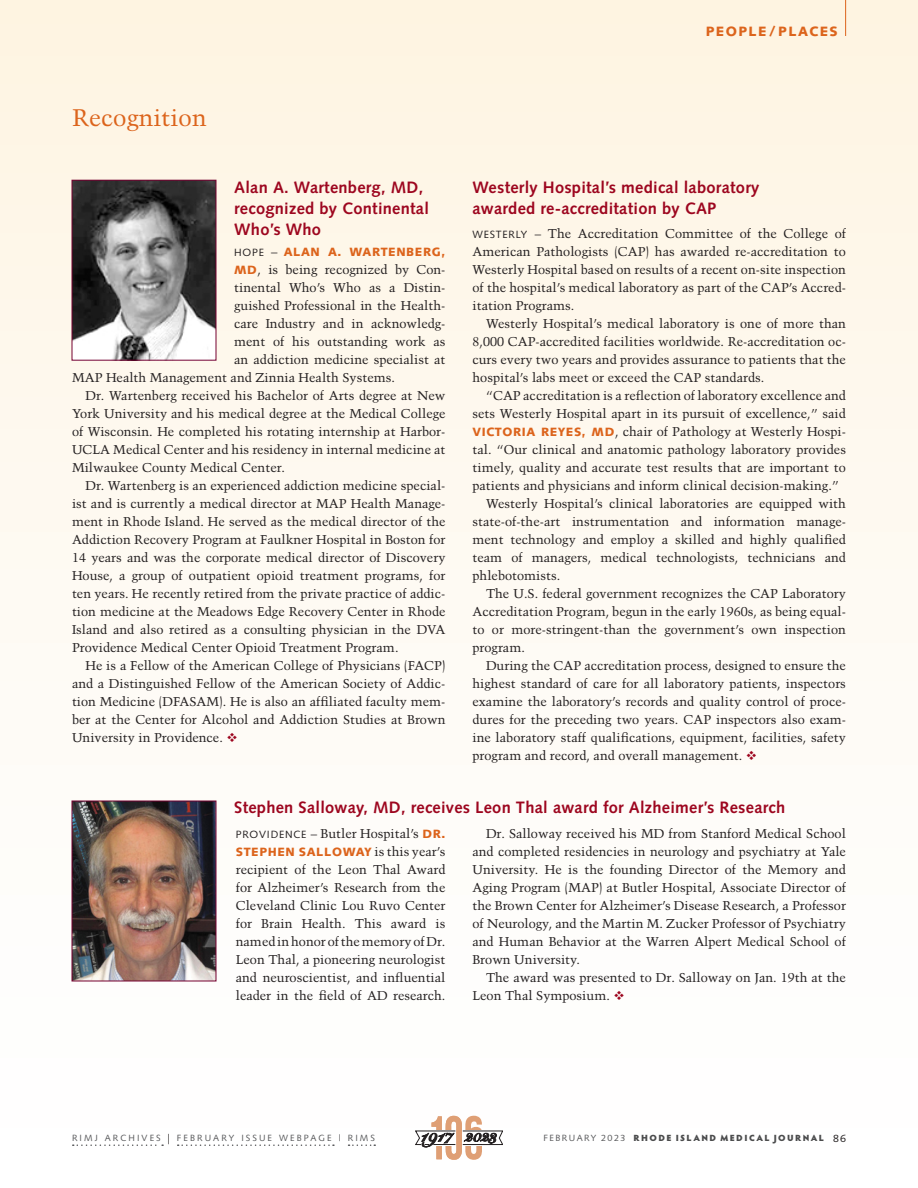
<style>
.page{position:relative;width:918px;height:1188px;background:#fff}
.page>*{position:absolute;margin:0;border:0;box-sizing:border-box;transform-origin:0 0}
.PEOPLE_TITLE-16_oran{font:24px "Trump Mediaeval";color:#dc641c}
.People_Headline-red{font:700 16.5px/21px "Syntax";letter-spacing:.015em;color:#9d061f}
.t1{font:900 13.5px "Syntax";letter-spacing:.1em;color:#dc641c}
.People_text__8_5_12{font:12.75px/18px "Trump Mediaeval";color:#231f20;text-align:justify}
.People_text_1st_line{font:12.75px/18px "Trump Mediaeval";color:#231f20;text-align:justify}
.People_text_1st_line-2{font:900 12px "Syntax";letter-spacing:.05em;color:#dc641c}
.t2{font:900 9px "Hypatia Sans Pro";letter-spacing:.16em;color:#4b4c4d}
.t3{font:9px "Syntax";letter-spacing:.23em;color:#57585a}
.s1{font-weight:400;font-size:10.5px;color:#231f20}
.s2{font-family:"Trump Mediaeval";font-weight:400;font-size:12.75px;color:#231f20}
.s3{font-family:"Syntax";font-weight:900;font-size:12px;color:#dc641c}
.s4{color:#9d061f}
.s5{font-family:"Syntax";font-size:10.5px}
.s6{font-size:13.5px;color:#231f20}
.s7{font-family:"Syntax";font-weight:400;color:#57585a}
.s8{font-family:"Syntax";font-weight:400;font-size:10.5px;color:#231f20}
</style>
<div class="page">
<div style="left:0;top:0;width:918px;height:1188px;background:linear-gradient(to bottom,#fef4e2,#feffff)"></div>
<img style="left:74px;top:182px;width:140px;height:176px">
<div style="left:72px;top:180px;width:144px;height:180px;border:1px solid #750130"></div>
<img style="left:74px;top:803px;width:140px;height:176px">
<div style="left:72px;top:801px;width:144px;height:180px;border:1px solid #750130"></div>
<hr style="left:845px;top:0;width:1px;height:36px;background:#dc641c">
<svg style="left:73px;top:1144px;width:90px;height:2px"></svg>
<svg style="left:178px;top:1144px;width:156px;height:2px"></svg>
<svg style="left:349px;top:1144px;width:26px;height:2px"></svg>
<svg style="left:415px;top:1116px;width:88px;height:44px"></svg>
<p class="PEOPLE_TITLE-16_oran" style="left:72px;top:103px;width:136px">Recognition</p>
<p class="t1" style="left:706px;top:24px;width:134px">PEOPLE / PLACES</p>
<p class="People_Headline-red" style="left:234px;top:176px;width:196px">Alan A. Wartenberg, MD, recognized by Continental<br>Who’s Who</p>
<p class="People_text_1st_line-2" style="left:234px;top:244px;width:213px"><span class="s1">HOPE</span> <span class="s2">–</span> ALAN A. WARTENBERG,</p>
<p class="People_text_1st_line" style="left:234px;top:260px;width:213px"><span class="s3">MD</span>, is being recognized by Con-</p>
<p class="People_text_1st_line" style="left:234px;top:278px;width:213px">tinental Who’s Who as a Distin-</p>
<p class="People_text_1st_line" style="left:234px;top:296px;width:213px">guished Professional in the Health-</p>
<p class="People_text_1st_line" style="left:234px;top:314px;width:213px">care Industry and in acknowledg-</p>
<p class="People_text_1st_line" style="left:234px;top:332px;width:213px">ment of his outstanding work as</p>
<p class="People_text_1st_line" style="left:234px;top:350px;width:213px">an addiction medicine specialist at</p>
<p class="People_text_1st_line" style="left:72px;top:368px;width:324px">MAP Health Management and Zinnia Health Systems.</p>
<p class="People_text__8_5_12" style="left:72px;top:386px;width:375px;text-indent:14px">Dr. Wartenberg received his Bachelor of Arts degree at New York University and his medical degree at the Medical College of Wisconsin. He completed his rotating internship at Harbor-UCLA Medical Center and his residency in internal medicine at Milwaukee County Medical Center.</p>
<p class="People_text__8_5_12" style="left:72px;top:476px;width:375px;text-indent:14px">Dr. Wartenberg is an experienced addiction medicine special&shy;ist and is currently a medical director at MAP Health Manage&shy;ment in Rhode Island. He served as the medical director of the Addiction Recovery Program at Faulkner Hospital in Boston for 14 years and was the corporate medical director of Discovery House, a group of outpatient opioid treatment programs, for ten years. He recently retired from the private practice of addic&shy;tion medicine at the Meadows Edge Recovery Center in Rhode Island and also retired as a consulting physician in the DVA Providence Medical Center Opioid Treatment Program.</p>
<p class="People_text__8_5_12" style="left:72px;top:656px;width:375px;text-indent:14px">He is a Fellow of the American College of Physicians (FACP) and a Distinguished Fellow of the American Society of Addic&shy;tion Medicine (DFASAM). He is also an affiliated faculty mem&shy;ber at the Center for Alcohol and Addiction Studies at Brown University in Providence. <span class="s4">❖</span></p>
<p class="People_Headline-red" style="left:472px;top:176px;width:288px">Westerly Hospital’s medical laboratory awarded re-accreditation by CAP</p>
<p class="People_text_1st_line" style="left:472px;top:224px;width:375px"><span class="s5">WESTERLY</span> – The Accreditation Committee of the College of American Pathologists (CAP) has awarded re-accreditation to Westerly Hospital based on results of a recent on-site inspection of the hospital’s medical laboratory as part of the CAP’s Accred&shy;itation Programs.</p>
<p class="People_text__8_5_12" style="left:472px;top:314px;width:375px;text-indent:14px">Westerly Hospital’s medical laboratory is one of more than 8,000 CAP-accredited facilities worldwide. Re-accreditation oc&shy;curs every two years and provides assurance to patients that the hospital’s labs meet or exceed the CAP standards.</p>
<p class="People_text__8_5_12" style="left:472px;top:386px;width:375px;text-indent:14px">“CAP accreditation is a reflection of laboratory excellence and sets Westerly Hospital apart in its pursuit of excellence,” said <span class="s3">VICTORIA REYES, MD</span>, chair of Pathology at Westerly Hospi&shy;tal. “Our clinical and anatomic pathology laboratory provides timely, quality and accurate test results that are important to patients and physicians and inform clinical decision-making.”</p>
<p class="People_text__8_5_12" style="left:472px;top:494px;width:375px;text-indent:14px">Westerly Hospital’s clinical laboratories are equipped with state-of-the-art instrumentation and information manage&shy;ment technology and employ a skilled and highly qualified team of managers, medical technologists, technicians and phlebotomists.</p>
<p class="People_text__8_5_12" style="left:472px;top:584px;width:375px;text-indent:14px">The U.S. federal government recognizes the CAP Laboratory Accreditation Program, begun in the early 1960s, as being equal&shy;to or more-stringent-than the government’s own inspection program.</p>
<p class="People_text__8_5_12" style="left:472px;top:656px;width:375px;text-indent:14px">During the CAP accreditation process, designed to ensure the highest standard of care for all laboratory patients, inspectors examine the laboratory’s records and quality control of proce&shy;dures for the preceding two years. CAP inspectors also exam&shy;ine laboratory staff qualifications, equipment, facilities, safety program and record, and overall management. <span class="s4">❖</span></p>
<p class="People_Headline-red" style="left:234px;top:797px;width:553px">Stephen Salloway, MD, receives Leon Thal award for Alzheimer’s Research</p>
<p class="People_text_1st_line" style="left:236px;top:824px;width:211px"><span class="s5">PROVIDENCE</span> – Butler Hospital’s <span class="s3">DR.</span></p>
<p class="People_text_1st_line-2" style="left:236px;top:845px;width:211px">STEPHEN SALLOWAY <span class="s2">is this year’s</span></p>
<p class="People_text_1st_line" style="left:236px;top:860px;width:211px">recipient of the Leon Thal Award for Alzheimer’s Research from the Cleveland Clinic Lou Ruvo Center for Brain Health. This award is named in honor of the memory of Dr.<br>Leon Thal, a pioneering neurologist and neuroscientist, and influential leader in the field of AD research.</p>
<p class="People_text__8_5_12" style="left:472px;top:824px;width:375px;text-indent:14px">Dr. Salloway received his MD from Stanford Medical School and completed residencies in neurology and psychiatry at Yale University. He is the founding Director of the Memory and Aging Program (MAP) at Butler Hospital, Associate Director of the Brown Center for Alzheimer’s Disease Research, a Professor of Neurology, and the Martin M. Zucker Professor of Psychiatry and Human Behavior at the Warren Alpert Medical School of Brown University.</p>
<p class="People_text__8_5_12" style="left:472px;top:968px;width:375px;text-indent:14px">The award was presented to Dr. Salloway on Jan. 19th at the<br>Leon Thal Symposium. <span class="s4">❖</span></p>
<p class="t3" style="left:72px;top:1132px;width:305px">RIMJ ARCHIVES <span class="s6">|</span> FEBRUARY ISSUE WEBPAGE | RIMS</p>
<p class="t2" style="left:544px;top:1131px;width:304px"><span class="s7">FEBRUARY 2023</span> RHODE ISLAND MEDICAL JOURNAL <span class="s8">86</span></p>
</div>
